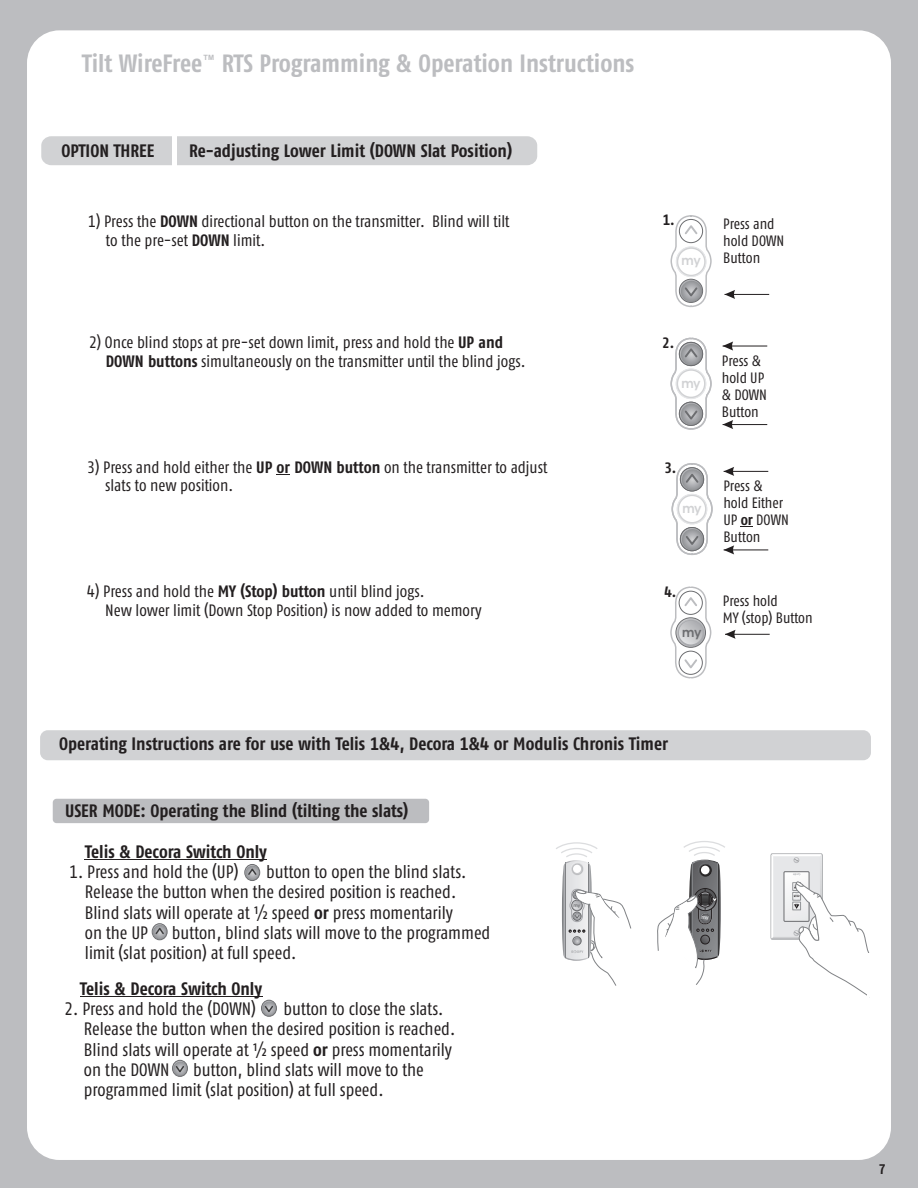
<style>
.page{position:relative;width:918px;height:1188px;background:#bcbdc0}
.page>*{position:absolute;margin:0;border:0;box-sizing:border-box;transform-origin:0 0}
.t1{font:25.05px "Fago Co Bold Tf";color:#bcbdc0}
.t2{font:18px/20.2px "Fago Co Regular Tf";color:#231f20}
.t3{font:18px "Fago Co Bold Tf";color:#231f20}
.t4{font:16.5px/18.9px "Fago Co Regular Tf";color:#231f20}
.t5{font:15px/16.8px "Fago Co Regular Tf";color:#231f20}
.t6{font:15px "Fago Co Bold Tf";color:#231f20}
.t7{font:13.95px "Fago Co Bold Tf";color:#231f20}
.t8{font:700 13.2px "Avant Garde IT Cby BT";color:#d1d2d4}
.t9{font:700 13.2px "Avant Garde IT Cby BT";color:#6c6d70}
.t10{font:700 7.35px "Arial";color:#bcbdc0}
.t11{font:700 5.1px "Avant Garde IT Cby BT";color:#e6e7e9}
.t12{font:700 4.8px "Avant Garde IT Cby BT";color:#6c6d70}
.s1{font-family:"Fago Co Bold Tf"}
</style>
<div class="page">
<div style="left:27px;top:30px;width:864px;height:1130px;background:#fff;border-radius:32px"></div>
<div style="left:41px;top:136px;width:496px;height:29px;background:#d1d2d4;border-radius:10px"></div>
<div style="left:172px;top:135px;width:5px;height:35px;background:#fff"></div>
<hr style="left:725px;top:634px;width:45px;height:1px;background:#231f20">
<svg style="left:725px;top:630px;width:11px;height:9px"></svg>
<hr style="left:724px;top:550px;width:44px;height:1px;background:#231f20">
<svg style="left:724px;top:545px;width:10px;height:9px"></svg>
<svg style="left:670px;top:337px;width:42px;height:93px"></svg>
<hr style="left:723px;top:346px;width:44px;height:1px;background:#231f20">
<svg style="left:723px;top:341px;width:10px;height:10px"></svg>
<hr style="left:723px;top:424px;width:44px;height:1px;background:#231f20">
<svg style="left:723px;top:420px;width:10px;height:9px"></svg>
<svg style="left:741px;top:526px;width:12px;height:1px"></svg>
<svg style="left:671px;top:463px;width:42px;height:92px"></svg>
<hr style="left:724px;top:471px;width:44px;height:1px;background:#231f20">
<svg style="left:724px;top:467px;width:10px;height:9px"></svg>
<svg style="left:670px;top:586px;width:42px;height:93px"></svg>
<svg style="left:277px;top:474px;width:13px;height:1px"></svg>
<div style="left:679px;top:651px;width:24px;height:24px;border:1px solid #6c6d70;border-radius:50%"></div>
<hr style="left:725px;top:294px;width:44px;height:1px;background:#231f20">
<svg style="left:725px;top:290px;width:10px;height:9px"></svg>
<div style="left:40px;top:730px;width:831px;height:30px;background:#d1d2d4;border-radius:8px"></div>
<svg style="left:556px;top:842px;width:76px;height:144px"></svg>
<div style="left:573px;top:937px;width:8px;height:8px;border:1px solid #6c6d70;border-radius:50%"></div>
<svg style="left:657px;top:841px;width:68px;height:144px"></svg>
<div style="left:53px;top:799px;width:376px;height:24px;background:#bcbdc0;border-radius:4px"></div>
<hr style="left:85px;top:860px;width:182px;height:1px;background:#231f20">
<svg style="left:770px;top:853px;width:100px;height:145px"></svg>
<hr style="left:868px;top:953px;width:3px;height:44px;background:#fff">
<svg style="left:245px;top:864px;width:15px;height:17px"></svg>
<div style="left:245px;top:864px;width:15px;height:17px;border:1px solid #6c6d70;border-radius:50%"></div>
<svg style="left:247px;top:867px;width:11px;height:9px"></svg>
<hr style="left:80px;top:996px;width:182px;height:1px;background:#231f20">
<svg style="left:262px;top:1000px;width:14px;height:16px"></svg>
<div style="left:261px;top:1000px;width:16px;height:16px;border:1px solid #6c6d70;border-radius:50%"></div>
<svg style="left:263px;top:1004px;width:11px;height:10px"></svg>
<svg style="left:152px;top:924px;width:15px;height:16px"></svg>
<div style="left:152px;top:924px;width:15px;height:16px;border:1px solid #6c6d70;border-radius:50%"></div>
<svg style="left:154px;top:926px;width:11px;height:10px"></svg>
<svg style="left:173px;top:1060px;width:14px;height:16px"></svg>
<div style="left:172px;top:1060px;width:16px;height:17px;border:1px solid #6c6d70;border-radius:50%"></div>
<svg style="left:174px;top:1065px;width:11px;height:9px"></svg>
<svg style="left:670px;top:215px;width:42px;height:92px"></svg>
<h1 class="t1" style="left:82px;top:54px;width:554px">Tilt WireFree RTS Programming &amp; Operation Instructions</h1>
<p class="t10" style="left:204px;top:55px;width:12px">TM</p>
<p class="t3" style="left:62px;top:145px;width:94px">OPTION THREE</p>
<p class="t3" style="left:189px;top:144px;width:324px">Re-adjusting Lower Limit (DOWN Slat Position)</p>
<p class="t4" style="left:106px;top:213px;width:405px;text-indent:-18px">1) Press the <span class="s1">DOWN</span> directional button on the transmitter. Blind will tilt to the pre-set <span class="s1">DOWN</span> limit.</p>
<p class="t4" style="left:106px;top:335px;width:421px;text-indent:-17px">2) Once blind stops at pre-set down limit, press and hold the <span class="s1">UP and<br>DOWN buttons</span> simultaneously on the transmitter until the blind jogs.</p>
<p class="t4" style="left:105px;top:459px;width:444px;text-indent:-18px">3) Press and hold either the <span class="s1">UP or DOWN button</span> on the transmitter to adjust slats to new position.</p>
<p class="t4" style="left:105px;top:584px;width:378px;text-indent:-18px">4) Press and hold the <span class="s1">MY (Stop) button</span> until blind jogs.<br>New lower limit (Down Stop Position) is now added to memory</p>
<p class="t6" style="left:663px;top:214px;width:14px">1.</p>
<p class="t8" style="left:682px;top:255px;width:21px">my</p>
<p class="t5" style="left:723px;top:217px;width:63px">Press and hold DOWN<br>Button</p>
<p class="t6" style="left:662px;top:338px;width:14px">2.</p>
<p class="t8" style="left:681px;top:378px;width:21px">my</p>
<p class="t6" style="left:664px;top:462px;width:14px">3.</p>
<p class="t8" style="left:682px;top:503px;width:21px">my</p>
<p class="t6" style="left:664px;top:586px;width:14px">4.</p>
<p class="t9" style="left:682px;top:627px;width:21px">my</p>
<p class="t5" style="left:722px;top:354px;width:47px">Press &amp; hold UP &amp; DOWN<br>Button</p>
<p class="t5" style="left:723px;top:479px;width:67px">Press &amp; hold Either<br>UP <span class="s1">or</span> DOWN<br>Button</p>
<p class="t5" style="left:723px;top:594px;width:91px">Press hold<br>MY (stop) Button</p>
<p class="t3" style="left:59px;top:738px;width:610px">Operating Instructions are for use with Telis 1&amp;4, Decora 1&amp;4 or Modulis Chronis Timer</p>
<p class="t3" style="left:65px;top:804px;width:345px">USER MODE: Operating the Blind (tilting the slats)</p>
<p class="t3" style="left:85px;top:845px;width:184px">Telis &amp; Decora Switch Only</p>
<p class="t2" style="left:69px;top:864px;width:171px">1. Press and hold the (UP)</p>
<p class="t2" style="left:85px;top:864px;width:383px;text-indent:181px">button to open the blind slats.<br>Release the button when the desired position is reached.<br>Blind slats will operate at ½ speed <span class="s1">or</span> press momentarily on the UP</p>
<p class="t2" style="left:85px;top:925px;width:407px;text-indent:87px">button, blind slats will move to the programmed limit (slat position) at full speed.</p>
<p class="t2" style="left:64px;top:1001px;width:193px">2. Press and hold the (DOWN)</p>
<p class="t3" style="left:80px;top:982px;width:184px">Telis &amp; Decora Switch Only</p>
<p class="t2" style="left:84px;top:1001px;width:373px;text-indent:200px">button to close the slats.<br>Release the button when the desired position is reached.<br>Blind slats will operate at ½ speed <span class="s1">or</span> press momentarily on the DOWN</p>
<p class="t2" style="left:84px;top:1061px;width:341px;text-indent:109px">button, blind slats will move to the programmed limit (slat position) at full speed.</p>
<p class="t12" style="left:574px;top:903px;width:8px">my</p>
<p class="t11" style="left:702px;top:915px;width:9px">my</p>
<p class="t7" style="left:879px;top:1165px;width:8px">7</p>
</div>
